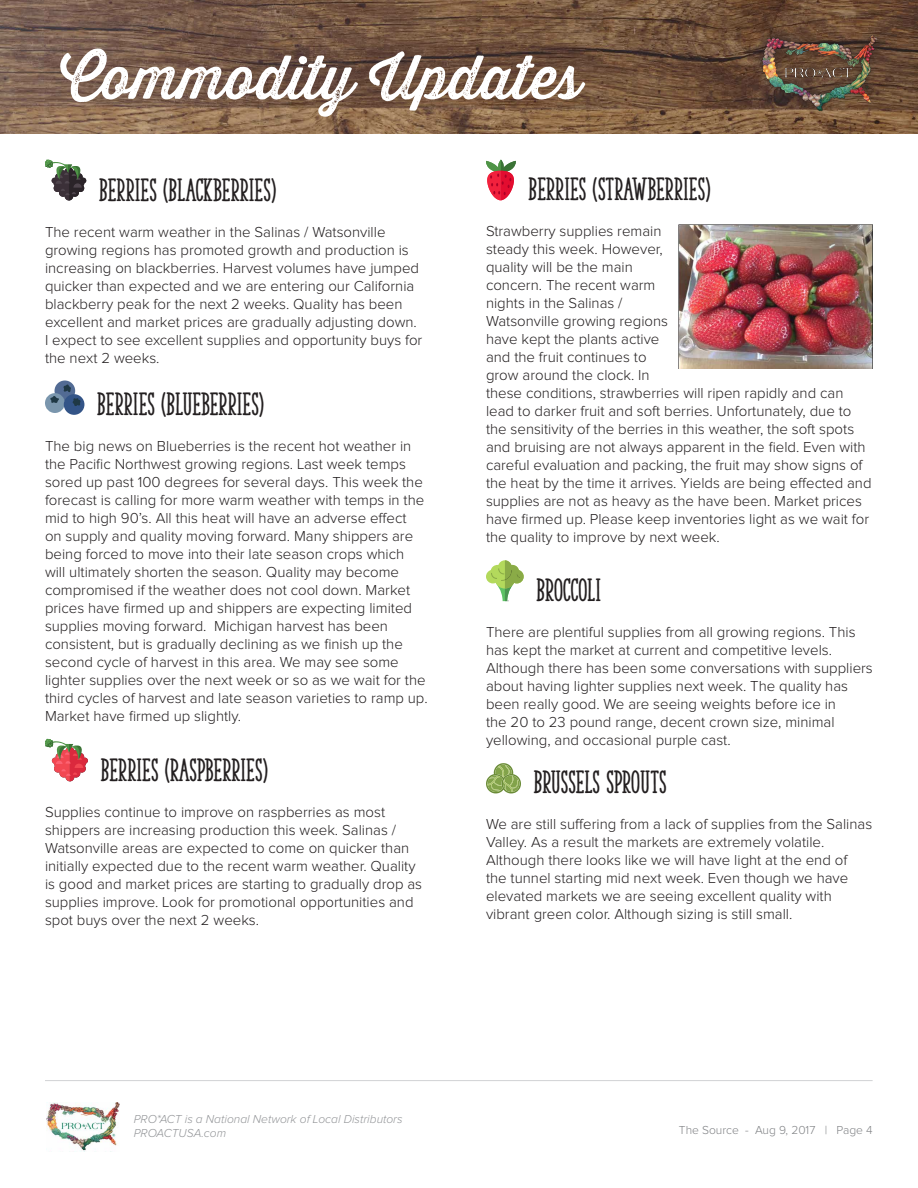
<style>
.page{position:relative;width:918px;height:1188px;background:#fff}
.page>*{position:absolute;margin:0;border:0;box-sizing:border-box;transform-origin:0 0}
.t1{font:60px "Thirsty Rough Reg One";color:#fff}
.t2{font:30px "The Serif Hand Extrablack";color:#231f20}
.t3{font:700 27px "Proxima Nova";color:#fff}
.t4{font:300 15px/18px "Proxima Nova";color:#231f20}
.t5{font:italic 300 12px/14.4px "Proxima Nova";color:#939598}
.t6{font:300 12px "Proxima Nova";color:#808285}
</style>
<div class="page">
<img style="left:46px;top:1102px;width:74px;height:49px">
<hr style="left:45px;top:1080px;width:828px;height:1px;background:#d1d2d4">
<img style="left:0;top:0;width:918px;height:134px">
<div style="left:752px;top:25px;width:133px;height:94px;background:#231f20;opacity:.6"></div>
<img style="left:761px;top:36px;width:115px;height:76px">
<svg style="left:45px;top:160px;width:42px;height:41px"></svg>
<div style="left:55px;top:381px;width:20px;height:20px;background:#526b94;border-radius:50%"></div>
<div style="left:45px;top:393px;width:20px;height:20px;background:#7a96ad;border-radius:50%"></div>
<div style="left:64px;top:394px;width:20px;height:21px;background:#335487;border-radius:50%"></div>
<svg style="left:50px;top:384px;width:31px;height:22px"></svg>
<svg style="left:45px;top:739px;width:43px;height:42px"></svg>
<svg style="left:486px;top:160px;width:30px;height:40px"></svg>
<svg style="left:486px;top:560px;width:38px;height:41px"></svg>
<svg style="left:486px;top:763px;width:35px;height:30px"></svg>
<img style="left:679px;top:224px;width:194px;height:145px">
<h1 class="t1" style="left:60px;top:33px;width:523px">Commodity Updates</h1>
<h3 class="t3" style="left:223px;top:80px;width:146px">Aug 9, 2017</h3>
<h2 class="t2" style="left:99px;top:171px;width:178px">BERRIES (BLACKBERRIES)</h2>
<p class="t4" style="left:45px;top:223px;width:379px">The recent warm weather in the Salinas / Watsonville growing regions has promoted growth and production is increasing on blackberries. Harvest volumes have jumped quicker than expected and we are entering our California blackberry peak for the next 2 weeks. Quality has been excellent and market prices are gradually adjusting down.<br>I expect to see excellent supplies and opportunity buys for the next 2 weeks.</p>
<h2 class="t2" style="left:97px;top:386px;width:168px">BERRIES (BLUEBERRIES)</h2>
<p class="t4" style="left:45px;top:437px;width:384px">The big news on Blueberries is the recent hot weather in the Pacific Northwest growing regions. Last week temps sored up past 100 degrees for several days. This week the forecast is calling for more warm weather with temps in the mid to high 90’s. All this heat will have an adverse effect<br>on supply and quality moving forward. Many shippers are being forced to move into their late season crops which will ultimately shorten the season. Quality may become compromised if the weather does not cool down. Market prices have firmed up and shippers are expecting limited supplies moving forward. Michigan harvest has been consistent, but is gradually declining as we finish up the second cycle of harvest in this area. We may see some lighter supplies over the next week or so as we wait for the third cycles of harvest and late season varieties to ramp up.<br>Market have firmed up slightly.</p>
<h2 class="t2" style="left:101px;top:752px;width:169px">BERRIES (RASPBERRIES)</h2>
<p class="t4" style="left:45px;top:804px;width:379px">Supplies continue to improve on raspberries as most shippers are increasing production this week. Salinas / Watsonville areas are expected to come on quicker than initially expected due to the recent warm weather. Quality is good and market prices are starting to gradually drop as supplies improve. Look for promotional opportunities and spot buys over the next 2 weeks.</p>
<h2 class="t2" style="left:529px;top:171px;width:183px">BERRIES (STRAWBERRIES)</h2>
<p class="t4" style="left:486px;top:223px;width:387px">Strawberry supplies remain<br>steady this week. However,<br>quality will be the main<br>concern. The recent warm<br>nights in the Salinas /<br>Watsonville growing regions<br>have kept the plants active<br>and the fruit continues to<br>grow around the clock. In<br>these conditions, strawberries will ripen rapidly and can lead to darker fruit and soft berries. Unfortunately, due to the sensitivity of the berries in this weather, the soft spots and bruising are not always apparent in the field. Even with careful evaluation and packing, the fruit may show signs of the heat by the time it arrives. Yields are being effected and supplies are not as heavy as the have been. Market prices have firmed up. Please keep inventories light as we wait for the quality to improve by next week.</p>
<h2 class="t2" style="left:536px;top:572px;width:66px">BROCCOLI</h2>
<p class="t4" style="left:486px;top:624px;width:388px">There are plentiful supplies from all growing regions. This has kept the market at current and competitive levels.<br>Although there has been some conversations with suppliers about having lighter supplies next week. The quality has been really good. We are seeing weights before ice in<br>the 20 to 23 pound range, decent crown size, minimal yellowing, and occasional purple cast.</p>
<h2 class="t2" style="left:534px;top:764px;width:134px">BRUSSELS SPROUTS</h2>
<p class="t4" style="left:486px;top:816px;width:388px">We are still suffering from a lack of supplies from the Salinas Valley. As a result the markets are extremely volatile.<br>Although there looks like we will have light at the end of<br>the tunnel starting mid next week. Even though we have elevated markets we are seeing excellent quality with vibrant green color. Although sizing is still small.</p>
<p class="t5" style="left:134px;top:1112px;width:270px">PRO*ACT is a National Network of Local Distributors<br>PROACTUSA.com</p>
<p class="t6" style="left:679px;top:1124px;width:195px">The Source - Aug 9, 2017 | Page 4</p>
</div>
